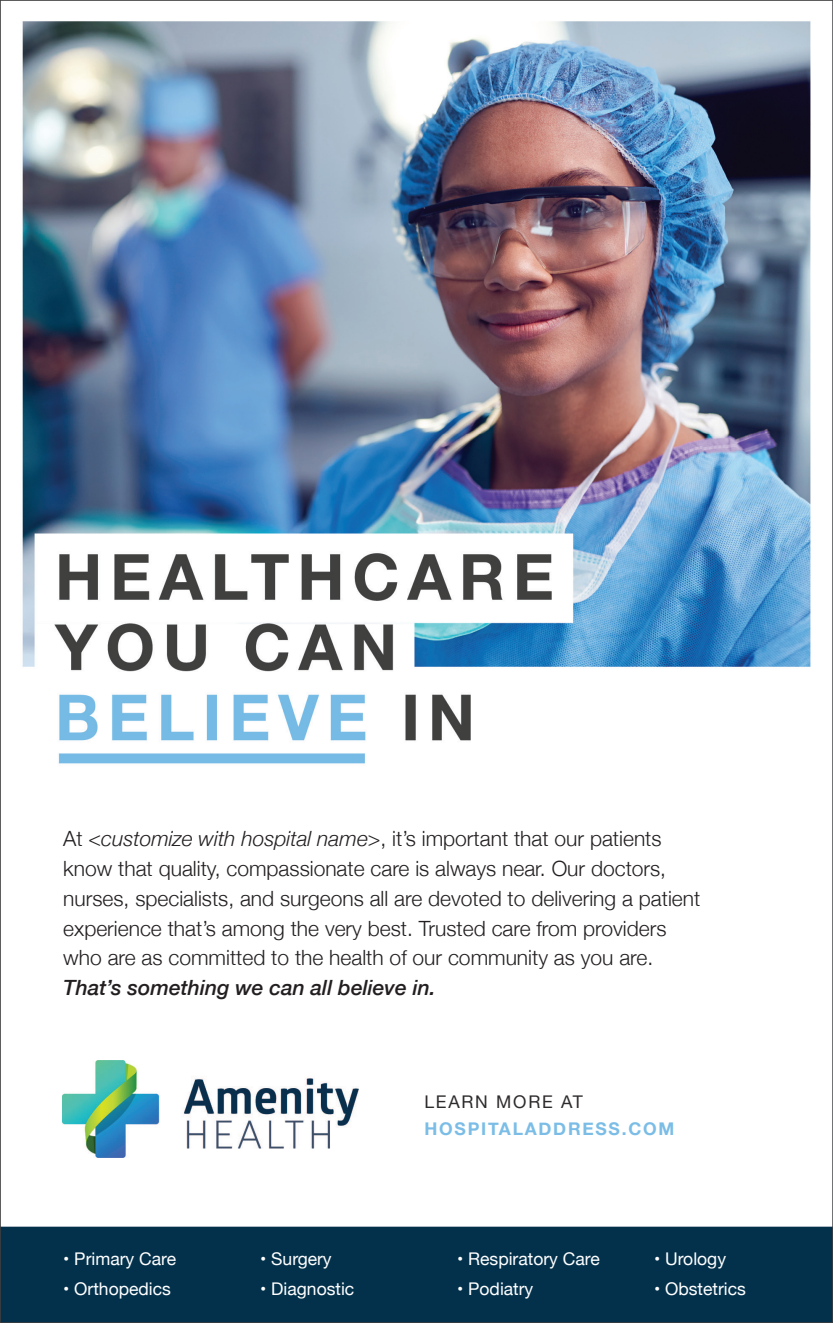
<style>
.page{position:relative;width:833px;height:1323px;background:#fff}
.page>*{position:absolute;margin:0;border:0;box-sizing:border-box;transform-origin:0 0}
.t1{font:300 21px/29.8px "Helvetica Neue";color:#231f20}
.t2{font:italic 500 21px "Helvetica Neue";color:#231f20}
.t3{font:17.5px "Helvetica Neue";color:#fff}
.t4{font:700 17.5px "Helvetica Neue";letter-spacing:.1em;color:#7bbde6}
.t5{font:17.5px "Helvetica Neue";letter-spacing:.1em;color:#2e2b2c}
.s1{font-style:italic}
</style>
<div class="page">
<img style="left:0;top:0;width:832px;height:1323px">
<img style="left:63px;top:1060px;width:295px;height:97px">
<p class="t1" style="left:63px;top:823px;width:638px">At <span class="s1">&lt;customize with hospital name&gt;</span>, it’s important that our patients know that quality, compassionate care is always near. Our doctors, nurses, specialists, and surgeons all are devoted to delivering a patient experience that’s among the very best. Trusted care from providers who are as committed to the health of our community as you are.</p>
<p class="t2" style="left:63px;top:970px;width:373px">That’s something we can all believe in.</p>
<p class="t3" style="left:63px;top:1246px;width:114px">• Primary Care</p>
<p class="t3" style="left:63px;top:1276px;width:109px">• Orthopedics</p>
<p class="t3" style="left:260px;top:1246px;width:73px">• Surgery</p>
<p class="t3" style="left:260px;top:1276px;width:95px">• Diagnostic</p>
<p class="t5" style="left:424px;top:1090px;width:160px">LEARN MORE AT</p>
<p class="t4" style="left:424px;top:1115px;width:251px">HOSPITALADDRESS.COM</p>
<p class="t3" style="left:457px;top:1246px;width:144px">• Respiratory Care</p>
<p class="t3" style="left:457px;top:1276px;width:78px">• Podiatry</p>
<p class="t3" style="left:653px;top:1246px;width:73px">• Urology</p>
<p class="t3" style="left:653px;top:1276px;width:93px">• Obstetrics</p>
</div>
